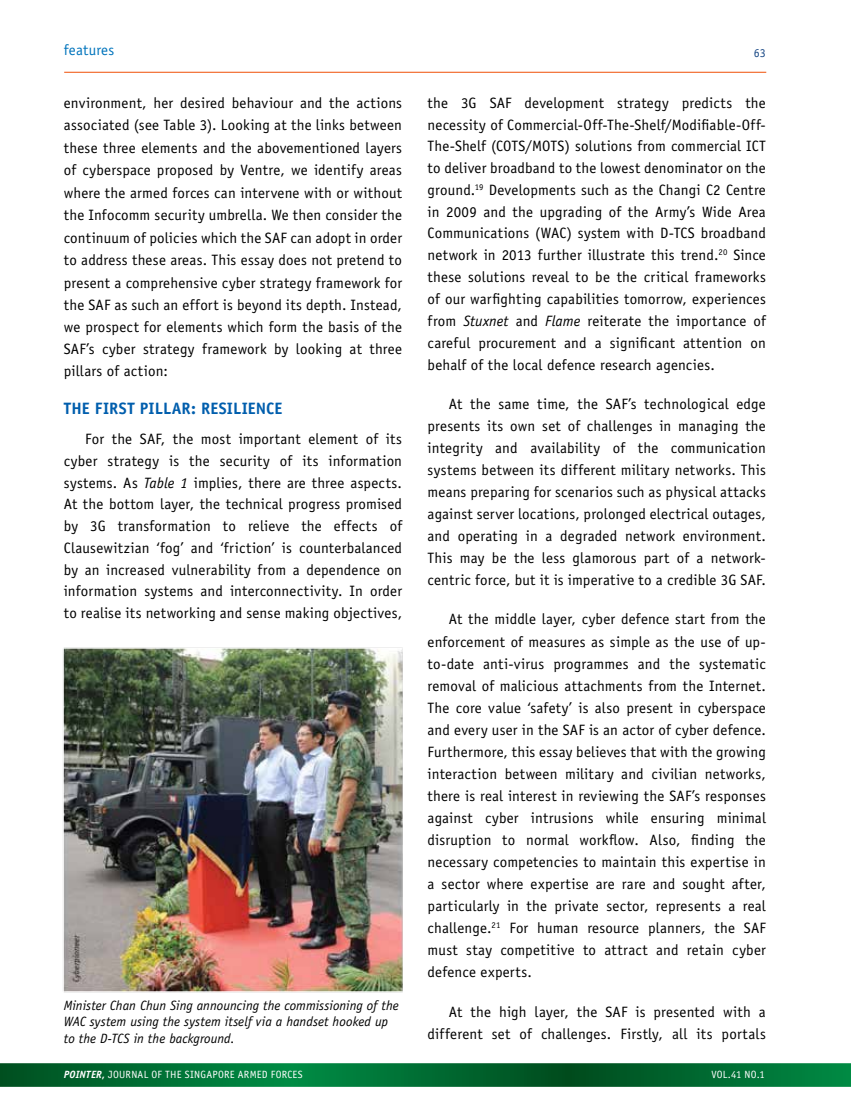
<style>
.page{position:relative;width:851px;height:1106px;background:#fff}
.page>*{position:absolute;margin:0;border:0;box-sizing:border-box;transform-origin:0 0}
.t1{font:700 16.5px "Officina Sans Std";letter-spacing:.01em;color:#005ead}
.t2{font:15px/22px "Officina Sans Std";letter-spacing:.01em;color:#000;text-align:justify}
.t3{font:15px "Officina Sans Std";letter-spacing:.015em;color:#0074bc}
.t4{font:italic 13.5px/16.2px "Officina Sans Std";letter-spacing:.005em;color:#000}
.t5{font:12px "Officina Sans Std";color:#184885}
.t6{font:10.5px "Officina Sans Std";letter-spacing:.02em;color:#fff}
.s1{font-style:italic}
.s2{font-weight:700;font-style:italic}
.s3{font-weight:700}
</style>
<div class="page">
<img style="left:63px;top:647px;width:340px;height:346px">
<svg style="left:0;top:1063px;width:850px;height:23px;background:#026d33"></svg>
<hr style="left:64px;top:72px;width:702px;height:1px;background:#f26322">
<p class="t3" style="left:64px;top:41px;width:52px">features</p>
<p class="t2" style="left:64px;top:92px;width:340px">environment, her desired behaviour and the actions associated (see Table 3). Looking at the links between these three elements and the abovementioned layers of cyberspace proposed by Ventre, we identify areas where the armed forces can intervene with or without the Infocomm security umbrella. We then consider the continuum of policies which the SAF can adopt in order to address these areas. This essay does not pretend to present a comprehensive cyber strategy framework for the SAF as such an effort is beyond its depth. Instead, we prospect for elements which form the basis of the SAF’s cyber strategy framework by looking at three pillars of action:</p>
<p class="t1" style="left:64px;top:398px;width:220px">THE FIRST PILLAR: RESILIENCE</p>
<p class="t2" style="left:64px;top:428px;width:340px;text-indent:21px">For the SAF, the most important element of its cyber strategy is the security of its information systems. As <span class="s1">Table 1</span> implies, there are three aspects.<br>At the bottom layer, the technical progress promised by 3G transformation to relieve the effects of Clausewitzian ‘fog’ and ‘friction’ is counterbalanced by an increased vulnerability from a dependence on information systems and interconnectivity. In order to realise its networking and sense making objectives,</p>
<p class="t4" style="left:64px;top:997px;width:336px">Minister Chan Chun Sing announcing the commissioning of the<br>WAC system using the system itself via a handset hooked up to the D-TCS in the background.</p>
<p class="t5" style="left:753px;top:46px;width:13px">63</p>
<p class="t2" style="left:427px;top:92px;width:340px">the 3G SAF development strategy predicts the necessity of Commercial-Off-The-Shelf/Modifiable-Off-The-Shelf (COTS/MOTS) solutions from commercial ICT to deliver broadband to the lowest denominator on the ground.<sup>19</sup> Developments such as the Changi C2 Centre in 2009 and the upgrading of the Army’s Wide Area Communications (WAC) system with D-TCS broadband network in 2013 further illustrate this trend.<sup>20</sup> Since these solutions reveal to be the critical frameworks of our warfighting capabilities tomorrow, experiences from <span class="s1">Stuxnet</span> and <span class="s1">Flame</span> reiterate the importance of careful procurement and a significant attention on behalf of the local defence research agencies.</p>
<p class="t2" style="left:427px;top:393px;width:340px;text-indent:21px">At the same time, the SAF’s technological edge presents its own set of challenges in managing the integrity and availability of the communication systems between its different military networks. This means preparing for scenarios such as physical attacks against server locations, prolonged electrical outages, and operating in a degraded network environment.<br>This may be the less glamorous part of a network&shy;centric force, but it is imperative to a credible 3G SAF.</p>
<p class="t2" style="left:427px;top:608px;width:340px;text-indent:21px">At the middle layer, cyber defence start from the enforcement of measures as simple as the use of up&shy;to-date anti-virus programmes and the systematic removal of malicious attachments from the Internet.<br>The core value ‘safety’ is also present in cyberspace and every user in the SAF is an actor of cyber defence.<br>Furthermore, this essay believes that with the growing interaction between military and civilian networks, there is real interest in reviewing the SAF’s responses against cyber intrusions while ensuring minimal disruption to normal workflow. Also, finding the necessary competencies to maintain this expertise in a sector where expertise are rare and sought after, particularly in the private sector, represents a real challenge.<sup>21</sup> For human resource planners, the SAF must stay competitive to attract and retain cyber defence experts.</p>
<p class="t2" style="left:427px;top:1000px;width:340px;text-align:right">At the high layer, the SAF is presented with a different set of challenges. Firstly, all its portals</p>
<p class="t6" style="left:64px;top:1068px;width:240px"><span class="s2">POINTER</span><span class="s3">,</span> JOURNAL OF THE SINGAPORE ARMED FORCES</p>
<p class="t6" style="left:711px;top:1068px;width:55px">VOL.41 NO.1</p>
</div>
